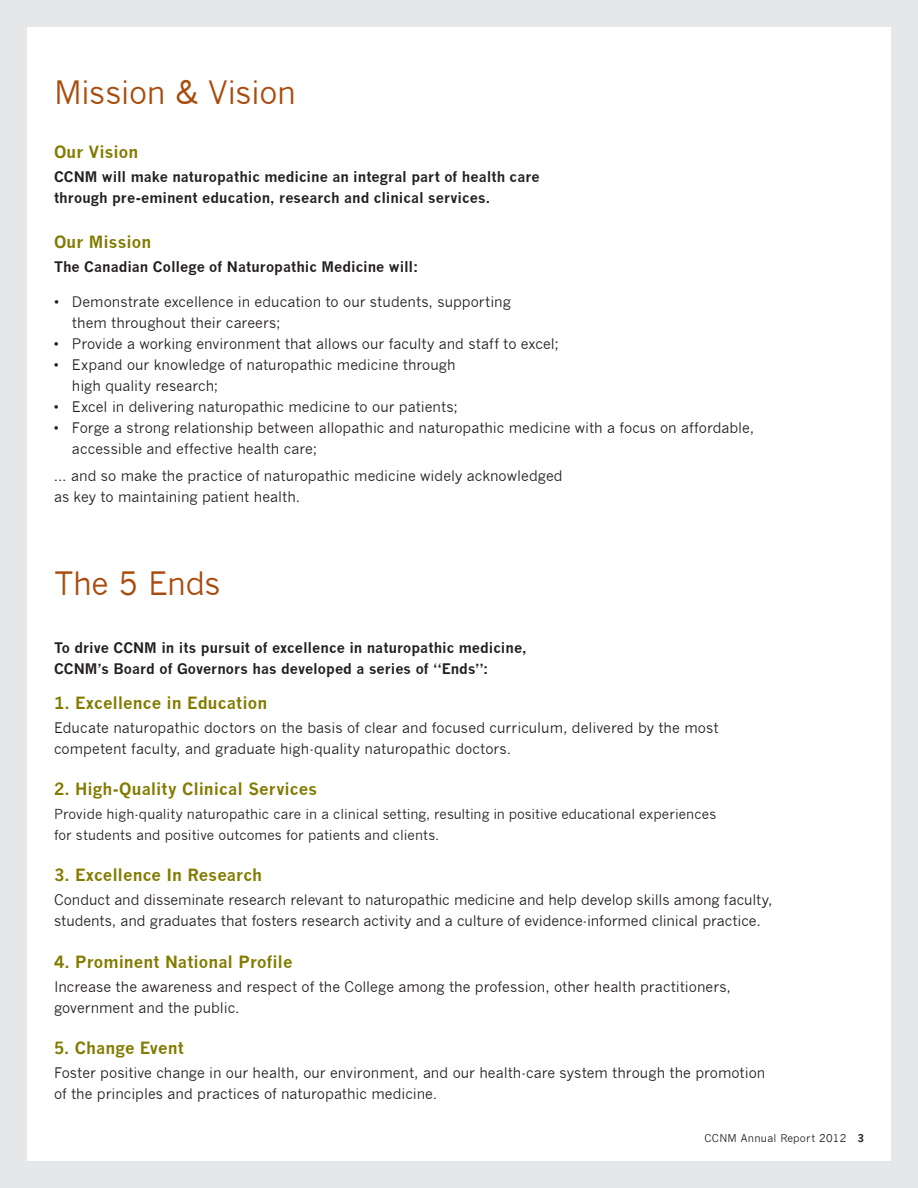
<style>
.page{position:relative;width:918px;height:1188px;background:#e6e7e9}
.page>*{position:absolute;margin:0;border:0;box-sizing:border-box;transform-origin:0 0}
.t1{font:31.5px "News Gothic";letter-spacing:-.015em;color:#a84b0d}
.t2{font:700 16.5px "News Gothic";letter-spacing:.005em;color:#827b00}
.t3{font:14.25px/21px "News Gothic";color:#231f20}
.t4{font:700 14.25px/21px "News Gothic";color:#231f20}
.t5{font:13.5px/21px "News Gothic";letter-spacing:.005em;color:#231f20}
.t6{font:10.5px "News Gothic";letter-spacing:.03em;color:#231f20}
.s1{font-weight:700}
</style>
<div class="page">
<div style="left:27px;top:27px;width:864px;height:1134px;background:#fff"></div>
<h1 class="t1" style="left:54px;top:75px;width:243px">Mission &amp; Vision</h1>
<p class="t2" style="left:54px;top:142px;width:86px">Our Vision</p>
<p class="t4" style="left:54px;top:166px;width:487px">CCNM will make naturopathic medicine an integral part of health care through pre-eminent education, research and clinical services.</p>
<p class="t2" style="left:54px;top:232px;width:99px">Our Mission</p>
<p class="t4" style="left:54px;top:256px;width:366px">The Canadian College of Naturopathic Medicine will:</p>
<p class="t3" style="left:72px;top:291px;width:440px;text-indent:-18px">• Demonstrate excellence in education to our students, supporting them throughout their careers;</p>
<p class="t3" style="left:54px;top:333px;width:506px">• Provide a working environment that allows our faculty and staff to excel;</p>
<p class="t3" style="left:72px;top:354px;width:385px;text-indent:-18px">• Expand our knowledge of naturopathic medicine through high quality research;</p>
<p class="t3" style="left:54px;top:396px;width:405px">• Excel in delivering naturopathic medicine to our patients;</p>
<p class="t3" style="left:72px;top:417px;width:684px;text-indent:-18px">• Forge a strong relationship between allopathic and naturopathic medicine with a focus on affordable, accessible and effective health care;</p>
<p class="t3" style="left:54px;top:465px;width:510px">... and so make the practice of naturopathic medicine widely acknowledged as key to maintaining patient health.</p>
<h1 class="t1" style="left:54px;top:566px;width:168px">The 5 Ends</h1>
<p class="t4" style="left:54px;top:637px;width:474px">To drive CCNM in its pursuit of excellence in naturopathic medicine,<br>CCNM’s Board of Governors has developed a series of “Ends”:</p>
<p class="t2" style="left:54px;top:693px;width:215px">1. Excellence in Education</p>
<p class="t3" style="left:54px;top:717px;width:666px">Educate naturopathic doctors on the basis of clear and focused curriculum, delivered by the most competent faculty, and graduate high-quality naturopathic doctors.</p>
<p class="t2" style="left:54px;top:779px;width:265px">2. High-Quality Clinical Services</p>
<p class="t5" style="left:54px;top:804px;width:664px">Provide high-quality naturopathic care in a clinical setting, resulting in positive educational experiences for students and positive outcomes for patients and clients.</p>
<p class="t2" style="left:54px;top:865px;width:210px">3. Excellence In Research</p>
<p class="t3" style="left:54px;top:890px;width:720px">Conduct and disseminate research relevant to naturopathic medicine and help develop skills among faculty, students, and graduates that fosters research activity and a culture of evidence-informed clinical practice.</p>
<p class="t2" style="left:54px;top:952px;width:240px">4. Prominent National Profile</p>
<p class="t3" style="left:54px;top:976px;width:679px">Increase the awareness and respect of the College among the profession, other health practitioners, government and the public.</p>
<p class="t2" style="left:54px;top:1038px;width:131px">5. Change Event</p>
<p class="t3" style="left:54px;top:1062px;width:713px">Foster positive change in our health, our environment, and our health-care system through the promotion of the principles and practices of naturopathic medicine.</p>
<p class="t6" style="left:704px;top:1132px;width:161px">CCNM Annual Report 2012 <span class="s1">3</span></p>
</div>
